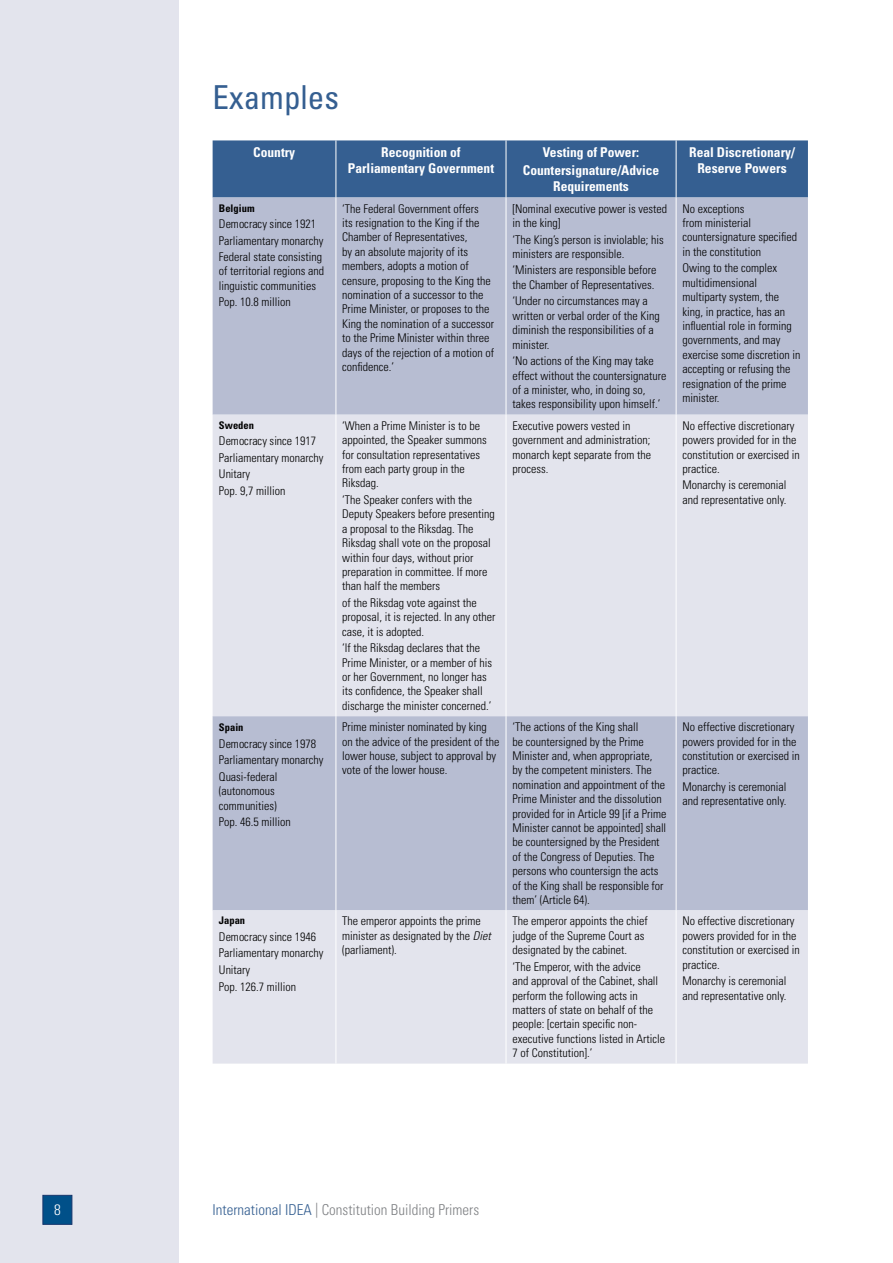
<style>
.page{position:relative;width:893px;height:1263px;background:#fff}
.page>*{position:absolute;margin:0;border:0;box-sizing:border-box;transform-origin:0 0}
.t1{font:condensed 33px "Univers LT Std";color:#355f91}
.t2{font:300 condensed 15px "Univers LT Std";color:#808285}
.t3{font:300 condensed 15px "Univers LT Std";color:#fff}
.t4{font:700 condensed 13.5px/16.2px "Univers LT Std";color:#fff;text-align:center}
.t5{font:300 condensed 12px/14.4px "Univers LT Std";color:#000}
.t6{font:700 condensed 10.5px "Univers LT Std";color:#000}
.s1{font-style:italic}
.s2{color:#355f91}
</style>
<div class="page">
<div style="left:0;top:0;width:179px;height:1263px;background:#e3e4ed"></div>
<div style="left:43px;top:1195px;width:29px;height:30px;background:#005089;border:1px solid #17366d"></div>
<div style="left:213px;top:140px;width:595px;height:57px;background:#355f91"></div>
<div style="left:213px;top:197px;width:595px;height:218px;background:#b7bdd2"></div>
<svg style="left:213px;top:415px;width:595px;height:648px;background:#d5d8e4"></svg>
<hr style="left:336px;top:140px;width:1px;height:57px;background:#fff">
<hr style="left:506px;top:140px;width:1px;height:57px;background:#fff">
<hr style="left:676px;top:140px;width:1px;height:57px;background:#fff">
<hr style="left:336px;top:197px;width:1px;height:218px;background:#fff">
<hr style="left:506px;top:197px;width:1px;height:218px;background:#fff">
<hr style="left:676px;top:197px;width:1px;height:218px;background:#fff">
<hr style="left:336px;top:415px;width:1px;height:301px;background:#fff">
<hr style="left:506px;top:415px;width:1px;height:301px;background:#fff">
<hr style="left:676px;top:415px;width:1px;height:301px;background:#fff">
<hr style="left:336px;top:716px;width:1px;height:194px;background:#fff">
<hr style="left:506px;top:716px;width:1px;height:194px;background:#fff">
<hr style="left:676px;top:716px;width:1px;height:194px;background:#fff">
<hr style="left:336px;top:910px;width:1px;height:153px;background:#fff">
<hr style="left:506px;top:910px;width:1px;height:153px;background:#fff">
<hr style="left:676px;top:910px;width:1px;height:153px;background:#fff">
<h1 class="t1" style="left:213px;top:76px;width:128px">Examples</h1>
<p class="t4" style="left:253px;top:144px;width:43px">Country</p>
<p class="t4" style="left:348px;top:144px;width:148px">Recognition of<br>Parliamentary Government</p>
<p class="t4" style="left:523px;top:143px;width:138px;line-height:18.3px">Vesting of Power:<br>Countersignature/Advice</p>
<p class="t4" style="left:553px;top:178px;width:77px">Requirements</p>
<p class="t6" style="left:219px;top:201px;width:37px">Belgium</p>
<p class="t5" style="left:219px;top:216px;width:106px;line-height:16.5px">Democracy since 1921<br>Parliamentary monarchy<br>Federal state consisting</p>
<p class="t5" style="left:219px;top:264px;width:107px">of territorial regions and linguistic communities</p>
<p class="t5" style="left:219px;top:295px;width:73px">Pop. 10.8 million</p>
<p class="t5" style="left:342px;top:201px;width:153px">‘The Federal Government offers<br>its resignation to the King if the<br>Chamber of Representatives,<br>by an absolute majority of its members, adopts a motion of censure, proposing to the King the nomination of a successor to the<br>Prime Minister, or proposes to the<br>King the nomination of a successor to the Prime Minister within three days of the rejection of a motion of confidence.’</p>
<p class="t5" style="left:512px;top:201px;width:156px">[Nominal executive power is vested in the king]</p>
<p class="t5" style="left:512px;top:232px;width:153px">‘The King’s person is inviolable; his ministers are responsible.</p>
<p class="t5" style="left:512px;top:263px;width:145px">‘Ministers are responsible before the Chamber of Representatives.</p>
<p class="t5" style="left:512px;top:294px;width:149px">‘Under no circumstances may a written or verbal order of the King diminish the responsibilities of a minister.</p>
<p class="t5" style="left:512px;top:354px;width:155px">‘No actions of the King may take effect without the countersignature of a minister, who, in doing so, takes responsibility upon himself.’</p>
<p class="t4" style="left:689px;top:144px;width:107px">Real Discretionary/<br>Reserve Powers</p>
<p class="t5" style="left:682px;top:201px;width:116px">No exceptions<br>from ministerial countersignature specified in the constitution</p>
<p class="t5" style="left:682px;top:261px;width:119px">Owing to the complex multidimensional multiparty system, the king, in practice, has an influential role in forming governments, and may exercise some discretion in accepting or refusing the resignation of the prime minister.</p>
<p class="t6" style="left:219px;top:418px;width:37px">Sweden</p>
<p class="t5" style="left:219px;top:433px;width:106px;line-height:16.5px">Democracy since 1917<br>Parliamentary monarchy<br>Unitary<br>Pop. 9,7 million</p>
<p class="t6" style="left:219px;top:721px;width:26px">Spain</p>
<p class="t5" style="left:219px;top:735px;width:106px;line-height:16.5px">Democracy since 1978<br>Parliamentary monarchy<br>Quasi-federal</p>
<p class="t5" style="left:219px;top:784px;width:59px">(autonomous communities)</p>
<p class="t5" style="left:219px;top:815px;width:73px">Pop. 46.5 million</p>
<p class="t6" style="left:219px;top:914px;width:28px">Japan</p>
<p class="t5" style="left:219px;top:928px;width:106px;line-height:16.5px">Democracy since 1946<br>Parliamentary monarchy<br>Unitary<br>Pop. 126.7 million</p>
<p class="t5" style="left:342px;top:418px;width:146px">‘When a Prime Minister is to be appointed, the Speaker summons for consultation representatives from each party group in the<br>Riksdag.</p>
<p class="t5" style="left:342px;top:492px;width:154px">‘The Speaker confers with the<br>Deputy Speakers before presenting a proposal to the Riksdag. The<br>Riksdag shall vote on the proposal within four days, without prior preparation in committee. If more than half the members</p>
<p class="t5" style="left:342px;top:595px;width:155px">of the Riksdag vote against the proposal, it is rejected. In any other case, it is adopted.</p>
<p class="t5" style="left:342px;top:641px;width:151px">‘If the Riksdag declares that the Prime Minister, or a member of his or her Government, no longer has its confidence, the Speaker shall discharge the minister concerned.’</p>
<p class="t5" style="left:512px;top:418px;width:140px">Executive powers vested in government and administration; monarch kept separate from the process.</p>
<p class="t5" style="left:682px;top:418px;width:119px">No effective discretionary powers provided for in the constitution or exercised in practice.</p>
<p class="t5" style="left:682px;top:478px;width:106px">Monarchy is ceremonial and representative only.</p>
<p class="t5" style="left:342px;top:720px;width:159px">Prime minister nominated by king on the advice of the president of the lower house, subject to approval by vote of the lower house.</p>
<p class="t5" style="left:512px;top:720px;width:155px">‘The actions of the King shall<br>be countersigned by the Prime<br>Minister and, when appropriate,<br>by the competent ministers. The nomination and appointment of the<br>Prime Minister and the dissolution provided for in Article 99 [if a Prime<br>Minister cannot be appointed] shall be countersigned by the President of the Congress of Deputies. The persons who countersign the acts of the King shall be responsible for them’ (Article 64).</p>
<p class="t5" style="left:682px;top:720px;width:119px">No effective discretionary powers provided for in the constitution or exercised in practice.</p>
<p class="t5" style="left:682px;top:779px;width:106px">Monarchy is ceremonial and representative only.</p>
<p class="t5" style="left:342px;top:914px;width:150px">The emperor appoints the prime minister as designated by the <span class="s1">Diet </span>(parliament).</p>
<p class="t5" style="left:512px;top:914px;width:137px">The emperor appoints the chief judge of the Supreme Court as designated by the cabinet.</p>
<p class="t5" style="left:512px;top:959px;width:154px">‘The Emperor, with the advice<br>and approval of the Cabinet, shall perform the following acts in matters of state on behalf of the people: [certain specific non&shy;executive functions listed in Article<br>7 of Constitution].’</p>
<p class="t5" style="left:682px;top:914px;width:119px">No effective discretionary powers provided for in the constitution or exercised in practice.</p>
<p class="t5" style="left:682px;top:974px;width:106px">Monarchy is ceremonial and representative only.</p>
<p class="t3" style="left:54px;top:1201px;width:8px">8</p>
<p class="t2" style="left:213px;top:1201px;width:268px"><span class="s2">International IDEA</span> | Constitution Building Primers</p>
</div>
